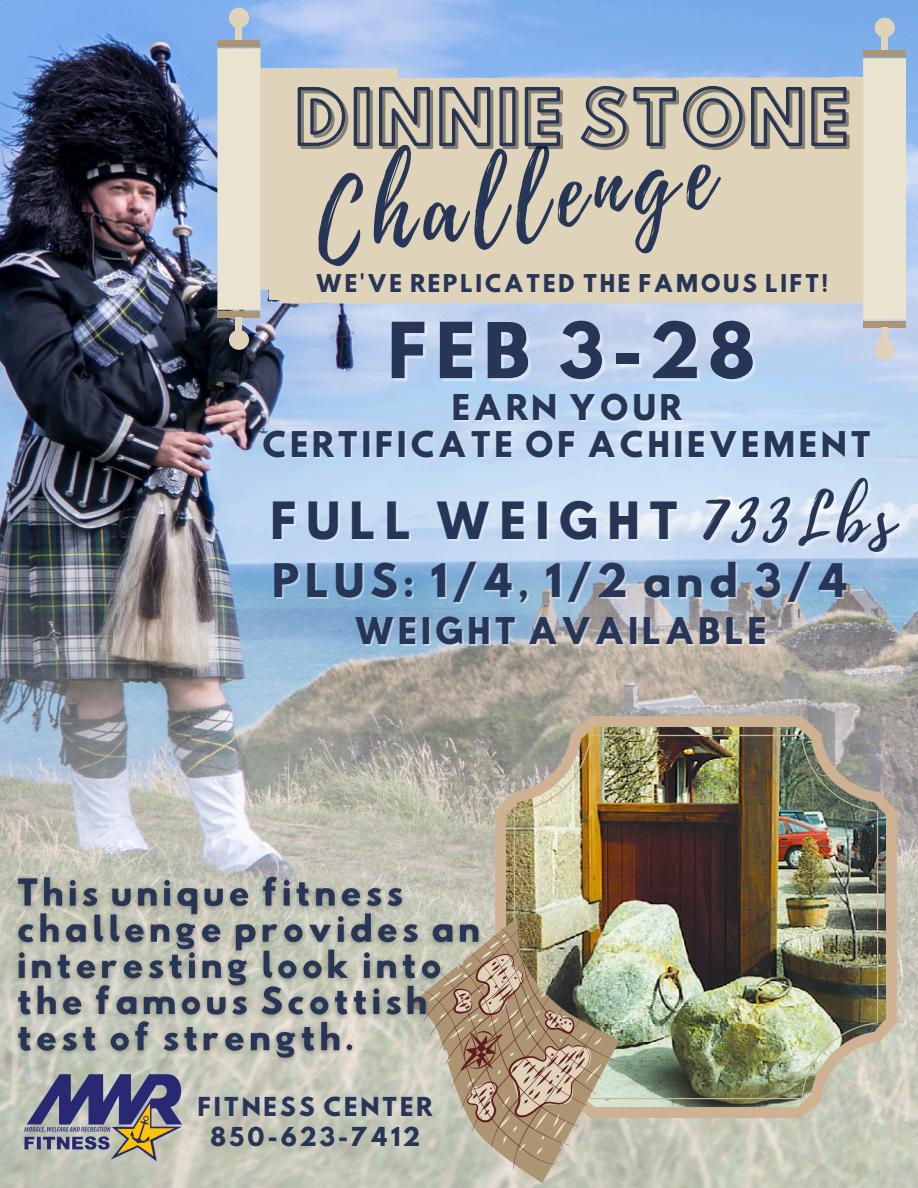
<style>
.page{position:relative;width:918px;height:1188px;background:#fff}
.page>*{position:absolute;margin:0;border:0;box-sizing:border-box;transform-origin:0 0}
.t1{font:95.55px "Playlist Script";color:#273556}
.t2{font:68.4px "Hussar Bd";color:#273556}
.t3{font:67.5px "Hussar Ekologiczne 1";letter-spacing:.06em;color:#273556}
.t4{font:45.45px "Hussar Bd";letter-spacing:.17em;color:#273556}
.t5{font:40.95px "Hussar Bd";letter-spacing:.09em;color:#273556}
.t6{font:32.7px "Hussar Bd";letter-spacing:.09em;color:#273556}
.t7{font:31.35px "Hussar Bd";letter-spacing:.09em;color:#273556}
.t8{font:23.1px "Hussar Bd";letter-spacing:.09em;color:#273556}
.t9{font:21.75px "Hussar Bd";letter-spacing:.09em;color:#273556}
.s1{font-family:"Playlist Script";font-size:70.65px;color:rgb(255 255 255/.4)}
.s2{font-family:"Playlist Script";font-size:67.65px;color:rgb(255 255 255/.4)}
</style>
<div class="page">
<img style="left:0;top:0;width:918px;height:242px">
<img style="left:0;top:242px;width:918px;height:946px">
<div style="left:218px;top:40px;width:42px;height:7px;background:#ad9472"></div>
<div style="left:218px;top:311px;width:42px;height:6px;background:#ad9472"></div>
<div style="left:253px;top:68px;width:144px;height:222px;background:#dfd4ba"></div>
<div style="left:218px;top:48px;width:42px;height:262px;background:#e9e3d0"></div>
<div style="left:236px;top:25px;width:6px;height:15px;background:#dfd4ba"></div>
<div style="left:229px;top:8px;width:20px;height:20px;background:#dfd4ba;border-radius:50%"></div>
<div style="left:236px;top:317px;width:6px;height:15px;background:#dfd4ba"></div>
<div style="left:229px;top:330px;width:20px;height:20px;background:#dfd4ba;border-radius:50%"></div>
<svg style="left:280px;top:77px;width:583px;height:227px;background:#d3d1c7"></svg>
<div style="left:269px;top:78px;width:601px;height:222px;background:#dfd4ba"></div>
<div style="left:863px;top:50px;width:43px;height:6px;background:#ad9472"></div>
<div style="left:863px;top:321px;width:43px;height:6px;background:#ad9472"></div>
<div style="left:863px;top:58px;width:43px;height:261px;background:#e9e3d0"></div>
<div style="left:882px;top:35px;width:6px;height:15px;background:#dfd4ba"></div>
<div style="left:875px;top:18px;width:20px;height:20px;background:#dfd4ba;border-radius:50%"></div>
<div style="left:882px;top:327px;width:6px;height:15px;background:#dfd4ba"></div>
<div style="left:875px;top:340px;width:20px;height:20px;background:#dfd4ba;border-radius:50%"></div>
<img style="left:495px;top:716px;width:402px;height:402px">
<img style="left:407px;top:917px;width:212px;height:266px">
<img style="left:420px;top:927px;width:193px;height:242px">
<img style="left:428px;top:934px;width:173px;height:221px">
<img style="left:17px;top:1068px;width:173px;height:115px">
<img style="left:9px;top:869px;width:478px;height:199px">
<p class="t3" style="left:295px;top:90px;width:555px">DINNIE STONE</p>
<p class="t1" style="left:306px;top:160px;width:402px;rotate:-8deg">Challenge</p>
<p class="t9" style="left:316px;top:272px;width:514px">WE'VE REPLICATED THE FAMOUS LIFT!</p>
<h2 class="t2" style="left:387px;top:317px;width:371px">FEB 3-28</h2>
<h3 class="t7" style="left:452px;top:392px;width:232px">EARN YOUR</h3>
<p class="t7" style="left:262px;top:428px;width:611px">CERTIFICATE OF ACHIEVEMENT</p>
<h5 class="t4" style="left:270px;top:498px;width:629px">FULL WEIGHT <span class="s1">733</span><span class="s2">Lbs</span></h5>
<p class="t5" style="left:272px;top:560px;width:578px">PLUS: 1/4, 1/2 and 3/4</p>
<p class="t6" style="left:354px;top:614px;width:415px">WEIGHT AVAILABLE</p>
<h1 class="t8" style="left:197px;top:1095px;width:237px">FITNESS CENTER</h1>
<p class="t8" style="left:210px;top:1125px;width:212px">850-623-7412</p>
</div>
